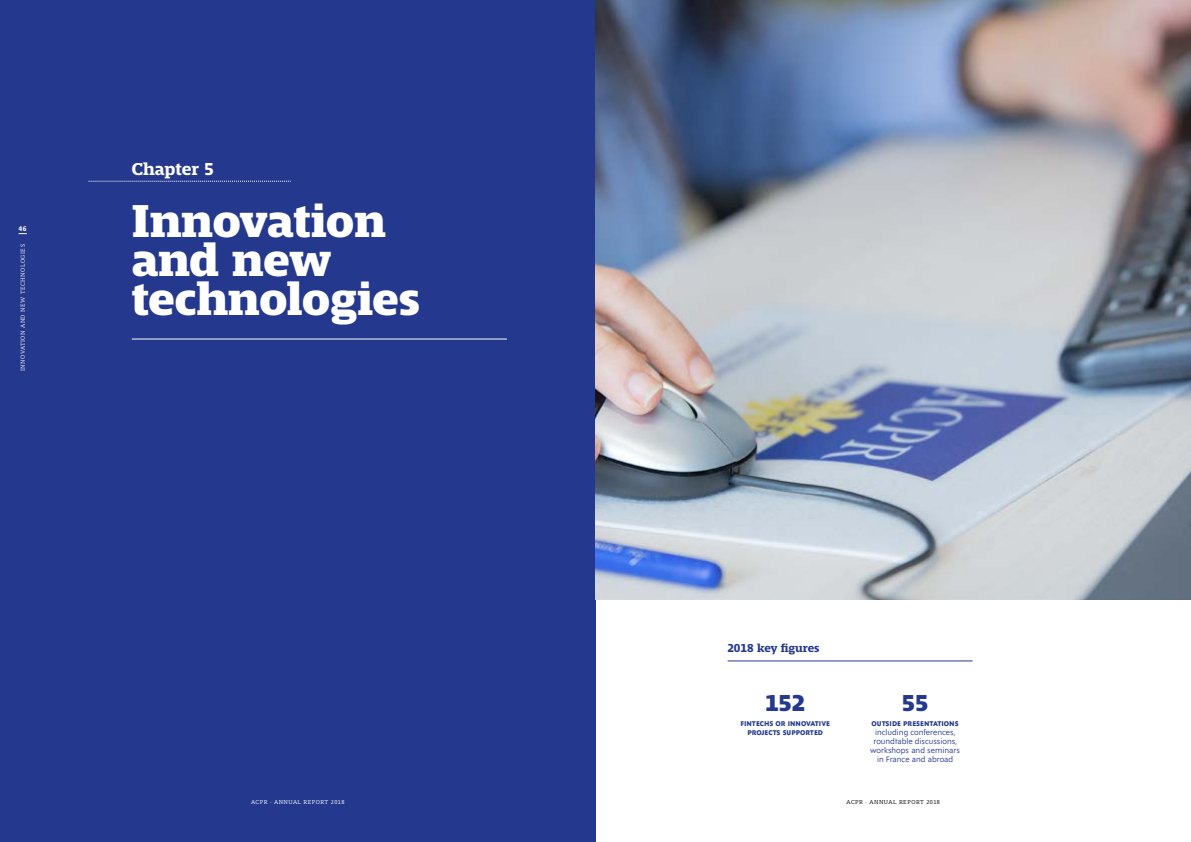
<style>
.page{position:relative;width:1191px;height:842px;background:#fff}
.page>*{position:absolute;margin:0;border:0;box-sizing:border-box;transform-origin:0 0}
.t1{font:700 expanded 48px/39px "Mislab Std";color:#fff}
.t2{font:700 expanded 24px "Mislab Std";color:#24388d}
.t3{font:700 18px "Mislab Std";color:#fff}
.t4{font:700 12px "Mislab Std";color:#24388d}
.t5{font:8px/9px "Ysans Std";color:#24388d;text-align:center}
.t6{font:800 7px/9px "Ysans Std";color:#24388d;text-align:center}
.t7{font:700 7px "Mislab Std";color:#fff}
.t8{font:300 6px "Mislab Std";letter-spacing:.08em;color:#fff}
.t9{font:300 6px "Mislab Std";letter-spacing:.08em;color:#000}
</style>
<div class="page">
<div style="left:0;top:0;width:595px;height:842px;background:#24388d"></div>
<hr style="left:132px;top:339px;width:375px;height:1px;background:#fff">
<svg style="left:89px;top:181px;width:202px;height:1px"></svg>
<img style="left:595px;top:0;width:596px;height:600px">
<hr style="left:727px;top:661px;width:245px;height:1px;background:#24388d">
<p class="t7" style="left:19px;top:225px;width:10px">46</p>
<p class="t8" style="left:20px;top:371px;width:128px;rotate:-90deg">INNOVATION AND NEW TECHNOLOGIES</p>
<h3 class="t3" style="left:132px;top:160px;width:84px">Chapter 5</h3>
<h1 class="t1" style="left:132px;top:203px;width:290px">Innovation and new technologies</h1>
<h3 class="t4" style="left:727px;top:642px;width:93px">2018 key figures</h3>
<h2 class="t2" style="left:765px;top:691px;width:41px">152</h2>
<p class="t6" style="left:740px;top:719px;width:91px">FINTECHS OR INNOVATIVE<br>PROJECTS SUPPORTED</p>
<h2 class="t2" style="left:902px;top:691px;width:28px">55</h2>
<p class="t6" style="left:871px;top:719px;width:88px">OUTSIDE PRESENTATIONS</p>
<p class="t5" style="left:870px;top:728px;width:91px">including conferences, roundtable discussions, workshops and seminars in France and abroad</p>
<p class="t8" style="left:251px;top:799px;width:95px">ACPR · ANNUAL REPORT 2018</p>
<p class="t9" style="left:846px;top:799px;width:95px">ACPR · ANNUAL REPORT 2018</p>
</div>
